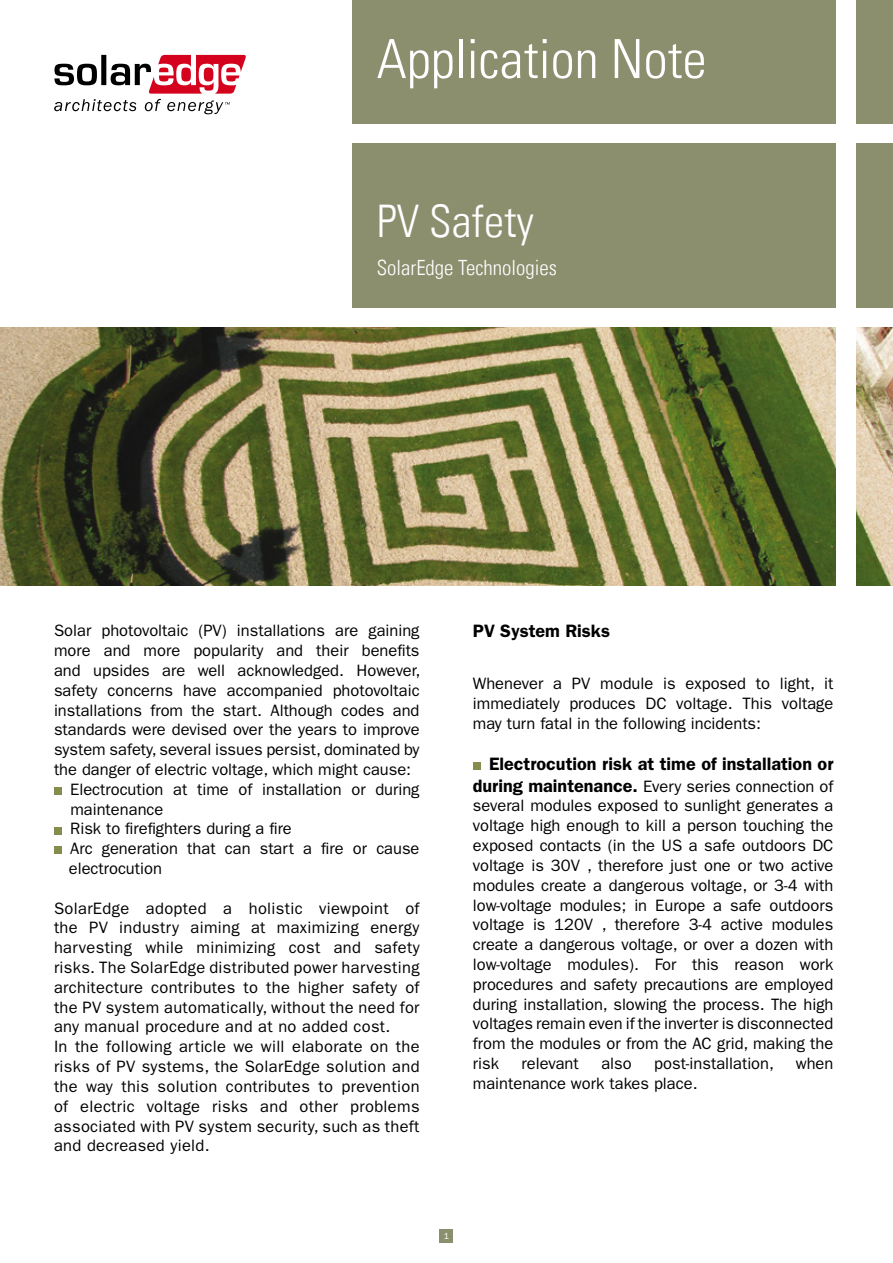
<style>
.page{position:relative;width:893px;height:1263px;background:#fff}
.page>*{position:absolute;margin:0;border:0;box-sizing:border-box;transform-origin:0 0}
.t1{font:300 condensed 54px "Univers LT";color:#fff}
.t2{font:300 condensed 45px "Univers LT";color:#fff}
.t3{font:300 condensed 21px "Univers LT";color:#fff}
.t4{font:600 18px "ITC Franklin Gothic Std";color:#000}
.t5{font:16.5px/19.8px "ITC Franklin Gothic Std";color:#000;text-align:justify}
.t6{font:16.5px/19.8px "ITC Franklin Gothic Std";letter-spacing:.02em;color:#000}
.t7{font:9px "ITC Franklin Gothic Std";color:#fff}
.s1{font-weight:600;font-size:18px}
</style>
<div class="page">
<img style="left:0;top:327px;width:893px;height:258px">
<div style="left:353px;top:0;width:540px;height:308px;background:#8c8f6e"></div>
<div style="left:440px;top:1229px;width:13px;height:13px;background:#8c8f6e"></div>
<div style="left:54px;top:787px;width:8px;height:8px;background:#858c4d"></div>
<div style="left:54px;top:827px;width:8px;height:7px;background:#858c4d"></div>
<div style="left:54px;top:847px;width:8px;height:7px;background:#858c4d"></div>
<div style="left:836px;top:0;width:19px;height:1263px;background:#fff"></div>
<svg style="left:54px;top:55px;width:192px;height:59px"></svg>
<div style="left:344px;top:124px;width:549px;height:19px;background:#fff"></div>
<div style="left:473px;top:762px;width:7px;height:8px;background:#858c4d"></div>
<h1 class="t1" style="left:377px;top:27px;width:331px">Application Note</h1>
<h2 class="t2" style="left:377px;top:194px;width:159px">PV Safety</h2>
<p class="t3" style="left:377px;top:254px;width:182px">SolarEdge Technologies</p>
<p class="t5" style="left:54px;top:621px;width:367px">Solar photovoltaic (PV) installations are gaining</p>
<p class="t5" style="left:54px;top:641px;width:367px">more and more popularity and their benefits</p>
<p class="t5" style="left:54px;top:661px;width:368px">and upsides are well acknowledged. However,</p>
<p class="t5" style="left:54px;top:680px;width:367px">safety concerns have accompanied photovoltaic</p>
<p class="t5" style="left:54px;top:700px;width:367px">installations from the start. Although codes and</p>
<p class="t5" style="left:54px;top:720px;width:367px">standards were devised over the years to improve</p>
<p class="t5" style="left:54px;top:740px;width:367px">system safety, several issues persist, dominated by</p>
<p class="t5" style="left:54px;top:760px;width:359px">the danger of electric voltage, which might cause:</p>
<p class="t5" style="left:70px;top:779px;width:351px">Electrocution at time of installation or during</p>
<p class="t5" style="left:70px;top:799px;width:95px">maintenance</p>
<p class="t5" style="left:70px;top:819px;width:223px">Risk to firefighters during a fire</p>
<p class="t5" style="left:70px;top:839px;width:351px">Arc generation that can start a fire or cause</p>
<p class="t5" style="left:69px;top:859px;width:95px">electrocution</p>
<p class="t6" style="left:54px;top:898px;width:367px">SolarEdge adopted a holistic viewpoint of the PV industry aiming at maximizing energy harvesting while minimizing cost and safety risks. The SolarEdge distributed power harvesting architecture contributes to the higher safety of the PV system automatically, without the need for any manual procedure and at no added cost.<br>In the following article we will elaborate on the risks of PV systems, the SolarEdge solution and the way this solution contributes to prevention of electric voltage risks and other problems associated with PV system security, such as theft and decreased yield.</p>
<p class="t4" style="left:473px;top:621px;width:139px">PV System Risks</p>
<p class="t5" style="left:473px;top:674px;width:362px">Whenever a PV module is exposed to light, it immediately produces DC voltage. This voltage may turn fatal in the following incidents:</p>
<p class="t4" style="left:489px;top:753px;width:346px">Electrocution risk at time of installation or</p>
<p class="t5" style="left:473px;top:776px;width:362px"><span class="s1">during maintenance.</span> Every series connection of several modules exposed to sunlight generates a voltage high enough to kill a person touching the exposed contacts (in the US a safe outdoors DC voltage is 30V , therefore just one or two active modules create a dangerous voltage, or 3-4 with low-voltage modules; in Europe a safe outdoors voltage is 120V , therefore 3-4 active modules create a dangerous voltage, or over a dozen with low-voltage modules). For this reason work procedures and safety precautions are employed during installation, slowing the process. The high voltages remain even if the inverter is disconnected from the modules or from the AC grid, making the risk</p>
<p class="t5" style="left:521px;top:1053px;width:59px">relevant</p>
<p class="t5" style="left:601px;top:1053px;width:32px">also</p>
<p class="t5" style="left:654px;top:1053px;width:121px">post-installation,</p>
<p class="t5" style="left:796px;top:1053px;width:39px">when</p>
<p class="t5" style="left:473px;top:1073px;width:226px">maintenance work takes place.</p>
<p class="t7" style="left:444px;top:1230px;width:7px">1</p>
</div>
